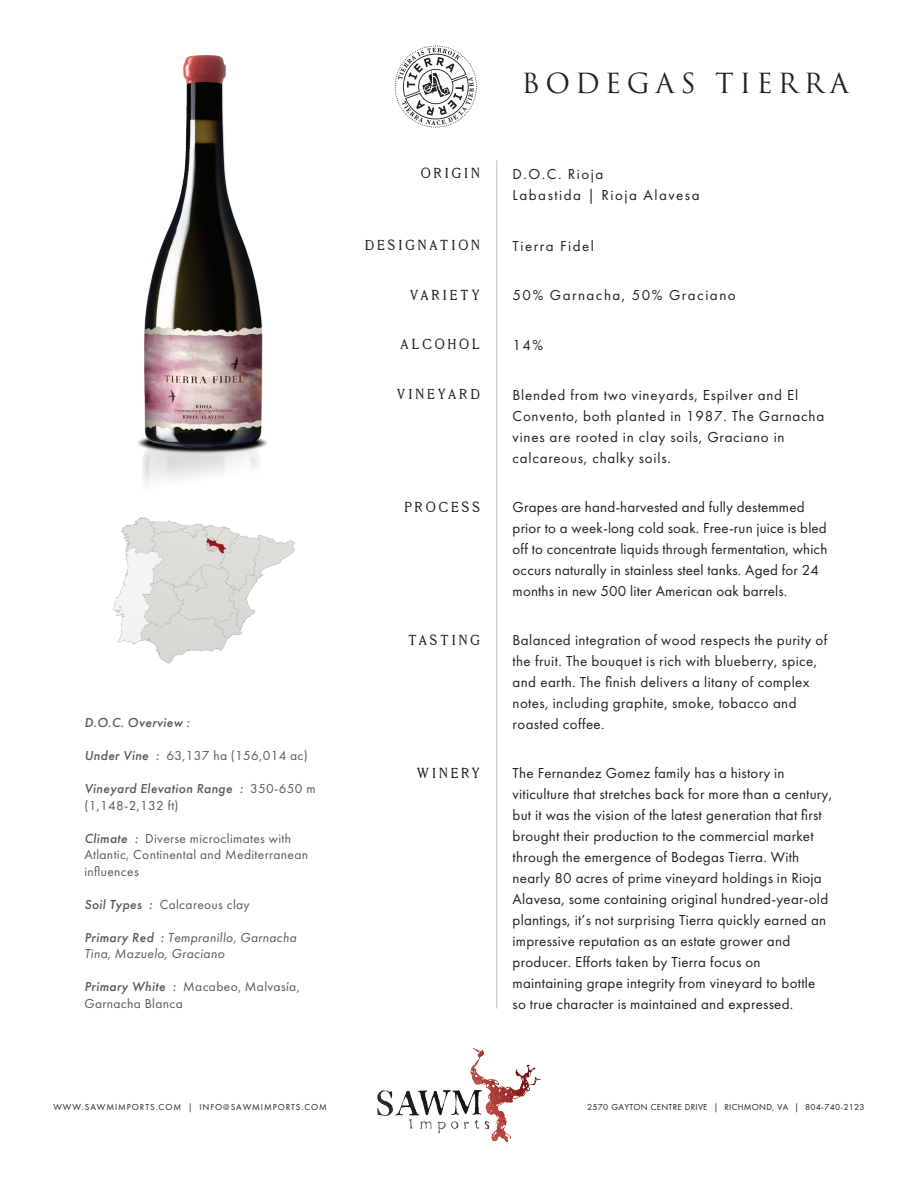
<style>
.page{position:relative;width:918px;height:1188px;background:#fff}
.page>*{position:absolute;margin:0;border:0;box-sizing:border-box;transform-origin:0 0}
.t1{font:27px "Trajan Pro 3";letter-spacing:.2em;color:#231f20}
.t2{font:15px/21px "Futura PT";letter-spacing:.015em;color:#231f20}
.t3{font:15px/21px "Futura PT";letter-spacing:.05em;color:#231f20}
.t4{font:15px/21px "Futura PT";letter-spacing:.1em;color:#231f20}
.t5{font:15px "Millesime";letter-spacing:.2em;color:#231f20}
.t6{font:13.5px/16.5px "Futura PT";letter-spacing:.025em;color:#57585a}
.t7{font:italic 500 13.5px/16.5px "Futura PT";letter-spacing:.025em;color:#57585a}
.t8{font:italic 13.5px/16.5px "Futura PT";letter-spacing:.025em;color:#57585a}
.t9{font:9px "Futura PT";letter-spacing:.025em;color:#231f20}
.t10{font:9px "Futura PT";letter-spacing:.1em;color:#231f20}
.s1{font-weight:500;font-style:italic}
.s2{font-weight:400;font-style:normal}
.s3{font-weight:500}
</style>
<div class="page">
<img style="left:137px;top:55px;width:130px;height:428px">
<img style="left:113px;top:517px;width:183px;height:147px">
<img style="left:377px;top:1048px;width:164px;height:95px">
<hr style="left:496px;top:160px;width:1px;height:849px;background:#bfc0bd">
<svg style="left:395px;top:46px;width:82px;height:82px"></svg>
<h1 class="t1" style="left:522px;top:64px;width:329px">BODEGAS TIERRA</h1>
<p class="t5" style="left:421px;top:164px;width:60px">ORIGIN</p>
<p class="t4" style="left:513px;top:163px;width:189px">D.O.C. Rioja<br>Labastida | Rioja Alavesa</p>
<p class="t5" style="left:365px;top:236px;width:117px">DESIGNATION</p>
<p class="t4" style="left:513px;top:235px;width:83px">Tierra Fidel</p>
<p class="t5" style="left:410px;top:286px;width:72px">VARIETY</p>
<p class="t4" style="left:513px;top:285px;width:225px">50% Garnacha, 50% Graciano</p>
<p class="t5" style="left:401px;top:336px;width:81px">ALCOHOL</p>
<p class="t2" style="left:513px;top:335px;width:32px">14%</p>
<p class="t7" style="left:84px;top:715px;width:107px">D.O.C. Overview :</p>
<p class="t6" style="left:84px;top:748px;width:225px"><span class="s1">Under Vine :</span> 63,137 ha (156,014 ac)</p>
<p class="t7" style="left:84px;top:781px;width:233px">Vineyard Elevation Range : <span class="s2">350-650 m (1,148-2,132 ft)</span></p>
<p class="t6" style="left:84px;top:830px;width:225px"><span class="s1">Climate :</span> Diverse microclimates with<br>Atlantic, Continental and Mediterranean influences</p>
<p class="t6" style="left:84px;top:896px;width:167px"><span class="s1">Soil Types :</span> Calcareous clay</p>
<p class="t8" style="left:84px;top:929px;width:214px"><span class="s3">Primary Red :</span> Tempranillo, Garnacha<br>Tina, Mazuelo, Graciano</p>
<p class="t6" style="left:84px;top:979px;width:217px"><span class="s1">Primary White :</span> Macabeo, Malvasía,<br>Garnacha Blanca</p>
<p class="t5" style="left:397px;top:386px;width:84px">VINEYARD</p>
<p class="t3" style="left:513px;top:384px;width:313px">Blended from two vineyards, Espilver and El Convento, both planted in 1987. The Garnacha vines are rooted in clay soils, Graciano in calcareous, chalky soils.</p>
<p class="t5" style="left:405px;top:499px;width:77px">PROCESS</p>
<p class="t2" style="left:513px;top:497px;width:316px">Grapes are hand-harvested and fully destemmed prior to a week-long cold soak. Free-run juice is bled off to concentrate liquids through fermentation, which occurs naturally in stainless steel tanks. Aged for 24 months in new 500 liter American oak barrels.</p>
<p class="t5" style="left:408px;top:632px;width:73px">TASTING</p>
<p class="t2" style="left:513px;top:630px;width:316px">Balanced integration of wood respects the purity of the fruit. The bouquet is rich with blueberry, spice, and earth. The finish delivers a litany of complex notes, including graphite, smoke, tobacco and roasted coffee.</p>
<p class="t5" style="left:417px;top:764px;width:64px">WINERY</p>
<p class="t2" style="left:513px;top:762px;width:321px">The Fernandez Gomez family has a history in viticulture that stretches back for more than a century, but it was the vision of the latest generation that first brought their production to the commercial market through the emergence of Bodegas Tierra. With nearly 80 acres of prime vineyard holdings in Rioja Alavesa, some containing original hundred-year-old plantings, it’s not surprising Tierra quickly earned an impressive reputation as an estate grower and producer. Efforts taken by Tierra focus on maintaining grape integrity from vineyard to bottle so true character is maintained and expressed.</p>
<p class="t10" style="left:53px;top:1101px;width:275px">WWW.SAWMIMPORTS.COM | INFO@SAWMIMPORTS.COM</p>
<p class="t9" style="left:587px;top:1101px;width:279px">2570 GAYTON CENTRE DRIVE | RICHMOND, VA | 804-740-2123</p>
</div>
